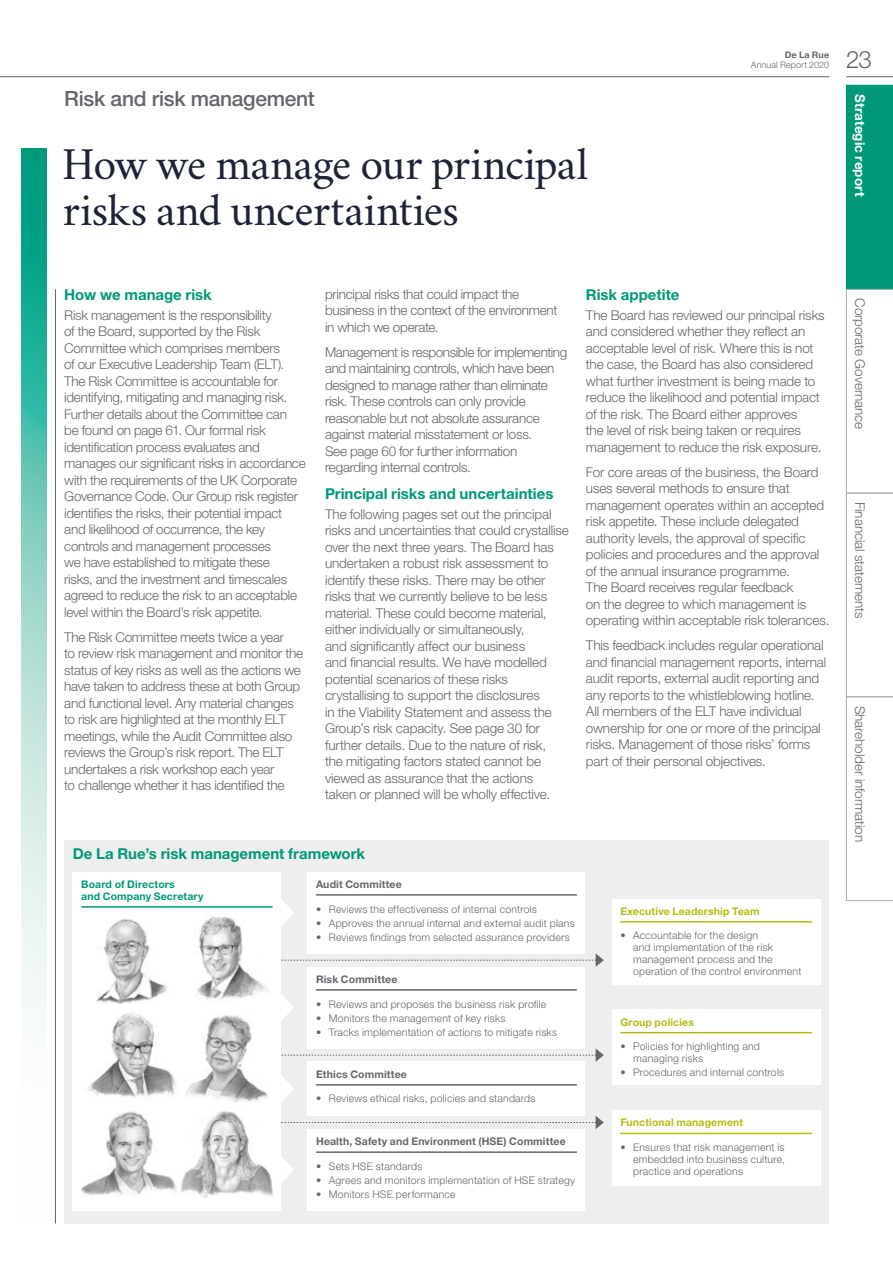
<style>
.page{position:relative;width:893px;height:1263px;background:#fff}
.page>*{position:absolute;margin:0;border:0;box-sizing:border-box;transform-origin:0 0}
.t1{font:45px/46.5px "Crimson";letter-spacing:-.01em;color:#1e2336}
.t2{font:300 24px "Helvetica Neue LT Std";color:#64666b}
.t3{font:500 21px "Helvetica Neue LT Std";letter-spacing:-.015em;color:#64666b}
.t4{font:700 15px "Helvetica Neue LT Std";color:#009978}
.t5{font:300 13.5px/16.5px "Helvetica Neue LT Std";letter-spacing:-.015em;color:#64666b}
.t6{font:700 13.5px "Helvetica Neue LT Std";letter-spacing:.005em;color:#fff}
.t7{font:300 10.5px/12px "Helvetica Neue LT Std";letter-spacing:.02em;color:#64666b}
.t8{font:700 10.5px "Helvetica Neue LT Std";letter-spacing:.01em;color:#64666b}
.t9{font:700 10.5px "Helvetica Neue LT Std";letter-spacing:.01em;color:#b5bc0d}
.t10{font:700 10.5px/12px "Helvetica Neue LT Std";letter-spacing:.015em;color:#009978}
.t11{font:300 9px "Helvetica Neue LT Std";letter-spacing:.01em;color:#64666b}
.t12{font:700 9px "Helvetica Neue LT Std";letter-spacing:.02em;color:#64666b}
</style>
<div class="page">
<div style="left:64px;top:840px;width:765px;height:383px;background:#efeeef"></div>
<div style="left:308px;top:872px;width:277px;height:81px;background:#fff"></div>
<hr style="left:316px;top:894px;width:261px;height:2px;background:#64666b">
<div style="left:73px;top:872px;width:208px;height:339px;background:#fff"></div>
<hr style="left:81px;top:906px;width:192px;height:2px;background:#009978">
<div style="left:612px;top:899px;width:209px;height:85px;background:#fff"></div>
<hr style="left:620px;top:921px;width:192px;height:1px;background:#b5bc0d">
<div style="left:612px;top:1009px;width:209px;height:76px;background:#fff"></div>
<hr style="left:620px;top:1032px;width:192px;height:1px;background:#b5bc0d">
<div style="left:612px;top:1110px;width:209px;height:76px;background:#fff"></div>
<hr style="left:620px;top:1133px;width:192px;height:1px;background:#b5bc0d">
<div style="left:308px;top:967px;width:277px;height:81px;background:#fff"></div>
<hr style="left:316px;top:989px;width:261px;height:1px;background:#64666b">
<div style="left:308px;top:1129px;width:277px;height:82px;background:#fff"></div>
<hr style="left:316px;top:1151px;width:261px;height:2px;background:#64666b">
<div style="left:308px;top:1062px;width:277px;height:54px;background:#fff"></div>
<hr style="left:316px;top:1084px;width:261px;height:1px;background:#64666b">
<img style="left:96px;top:916px;width:173px;height:88px">
<img style="left:181px;top:1111px;width:92px;height:86px">
<img style="left:88px;top:1013px;width:180px;height:89px">
<img style="left:81px;top:1111px;width:96px;height:84px">
<svg style="left:281px;top:900px;width:13px;height:26px"></svg>
<svg style="left:281px;top:995px;width:13px;height:26px"></svg>
<svg style="left:281px;top:1076px;width:12px;height:26px"></svg>
<svg style="left:281px;top:1157px;width:12px;height:26px"></svg>
<svg style="left:282px;top:953px;width:322px;height:14px"></svg>
<svg style="left:282px;top:1048px;width:322px;height:14px"></svg>
<svg style="left:282px;top:1116px;width:322px;height:13px"></svg>
<svg style="left:21px;top:149px;width:26px;height:861px"></svg>
<hr style="left:55px;top:289px;width:1px;height:934px;background:#64666b">
<hr style="left:846px;top:76px;width:47px;height:1px;background:#64666b">
<hr style="left:0;top:76px;width:829px;height:1px;background:#64666b">
<svg style="left:846px;top:85px;width:47px;height:816px"></svg>
<h3 class="t3" style="left:64px;top:86px;width:252px">Risk and risk management</h3>
<h1 class="t1" style="left:62px;top:138px;width:528px">How we manage our principal risks and uncertainties</h1>
<p class="t12" style="left:785px;top:49px;width:46px">De La Rue</p>
<p class="t11" style="left:751px;top:59px;width:80px">Annual Report 2020</p>
<h2 class="t2" style="left:846px;top:45px;width:27px">23</h2>
<p class="t6" style="left:868px;top:94px;width:104px;rotate:90deg">Strategic report</p>
<p class="t4" style="left:64px;top:285px;width:149px">How we manage risk</p>
<p class="t5" style="left:64px;top:306px;width:243px">Risk management is the responsibility<br>of the Board, supported by the Risk Committee which comprises members<br>of our Executive Leadership Team (ELT).<br>The Risk Committee is accountable for identifying, mitigating and managing risk.<br>Further details about the Committee can<br>be found on page 61. Our formal risk identification process evaluates and manages our significant risks in accordance with the requirements of the UK Corporate Governance Code. Our Group risk register identifies the risks, their potential impact and likelihood of occurrence, the key controls and management processes<br>we have established to mitigate these<br>risks, and the investment and timescales agreed to reduce the risk to an acceptable level within the Board’s risk appetite.</p>
<p class="t5" style="left:64px;top:628px;width:240px">The Risk Committee meets twice a year<br>to review risk management and monitor the status of key risks as well as the actions we have taken to address these at both Group and functional level. Any material changes to risk are highlighted at the monthly ELT meetings, while the Audit Committee also reviews the Group’s risk report. The ELT undertakes a risk workshop each year<br>to challenge whether it has identified the</p>
<p class="t5" style="left:325px;top:285px;width:234px">principal risks that could impact the business in the context of the environment in which we operate.</p>
<p class="t5" style="left:325px;top:343px;width:244px">Management is responsible for implementing and maintaining controls, which have been designed to manage rather than eliminate risk. These controls can only provide reasonable but not absolute assurance against material misstatement or loss.<br>See page 60 for further information regarding internal controls.</p>
<p class="t4" style="left:325px;top:484px;width:230px">Principal risks and uncertainties</p>
<p class="t5" style="left:325px;top:505px;width:245px">The following pages set out the principal risks and uncertainties that could crystallise over the next three years. The Board has undertaken a robust risk assessment to identify these risks. There may be other risks that we currently believe to be less material. These could become material, either individually or simultaneously,<br>and significantly affect our business<br>and financial results. We have modelled potential scenarios of these risks crystallising to support the disclosures<br>in the Viability Statement and assess the Group’s risk capacity. See page 30 for further details. Due to the nature of risk,<br>the mitigating factors stated cannot be viewed as assurance that the actions<br>taken or planned will be wholly effective.</p>
<p class="t4" style="left:586px;top:285px;width:95px">Risk appetite</p>
<p class="t5" style="left:586px;top:306px;width:240px">The Board has reviewed our principal risks and considered whether they reflect an acceptable level of risk. Where this is not the case, the Board has also considered what further investment is being made to reduce the likelihood and potential impact of the risk. The Board either approves<br>the level of risk being taken or requires management to reduce the risk exposure.</p>
<p class="t5" style="left:586px;top:463px;width:245px">For core areas of the business, the Board uses several methods to ensure that management operates within an accepted risk appetite. These include delegated authority levels, the approval of specific policies and procedures and the approval of the annual insurance programme.<br>The Board receives regular feedback<br>on the degree to which management is operating within acceptable risk tolerances.</p>
<p class="t5" style="left:586px;top:637px;width:242px">This feedback includes regular operational and financial management reports, internal audit reports, external audit reporting and any reports to the whistleblowing hotline.<br>All members of the ELT have individual ownership for one or more of the principal risks. Management of those risks’ forms part of their personal objectives.</p>
<p class="t4" style="left:73px;top:844px;width:294px">De La Rue’s risk management framework</p>
<p class="t8" style="left:316px;top:877px;width:87px">Audit Committee</p>
<p class="t7" style="left:316px;top:902px;width:222px">• Reviews the effectiveness of internal controls</p>
<p class="t7" style="left:316px;top:917px;width:260px">• Approves the annual internal and external audit plans</p>
<p class="t7" style="left:316px;top:931px;width:255px">• Reviews findings from selected assurance providers</p>
<p class="t10" style="left:81px;top:878px;width:124px">Board of Directors<br>and Company Secretary</p>
<p class="t8" style="left:316px;top:972px;width:83px">Risk Committee</p>
<p class="t7" style="left:316px;top:997px;width:232px">• Reviews and proposes the business risk profile</p>
<p class="t7" style="left:316px;top:1012px;width:191px">• Monitors the management of key risks</p>
<p class="t7" style="left:316px;top:1026px;width:242px">• Tracks implementation of actions to mitigate risks</p>
<p class="t8" style="left:316px;top:1067px;width:92px">Ethics Committee</p>
<p class="t7" style="left:316px;top:1092px;width:221px">• Reviews ethical risks, policies and standards</p>
<p class="t8" style="left:316px;top:1135px;width:251px">Health, Safety and Environment (HSE) Committee</p>
<p class="t7" style="left:316px;top:1160px;width:108px">• Sets HSE standards</p>
<p class="t7" style="left:316px;top:1174px;width:260px">• Agrees and monitors implementation of HSE strategy</p>
<p class="t7" style="left:316px;top:1188px;width:141px">• Monitors HSE performance</p>
<p class="t9" style="left:620px;top:904px;width:141px">Executive Leadership Team</p>
<p class="t7" style="left:633px;top:929px;width:170px;text-indent:-13px">• Accountable for the design<br>and implementation of the risk management process and the operation of the control environment</p>
<p class="t9" style="left:620px;top:1015px;width:75px">Group policies</p>
<p class="t7" style="left:633px;top:1040px;width:128px;text-indent:-13px">• Policies for highlighting and managing risks</p>
<p class="t7" style="left:620px;top:1066px;width:165px">• Procedures and internal controls</p>
<p class="t9" style="left:620px;top:1116px;width:124px">Functional management</p>
<p class="t7" style="left:633px;top:1141px;width:154px;text-align:justify;text-indent:-13px">• Ensures that risk management is embedded into business culture, practice and operations</p>
<p class="t5" style="left:868px;top:298px;width:133px;rotate:90deg">Corporate Governance</p>
<p class="t5" style="left:868px;top:502px;width:118px;rotate:90deg">Financial statements</p>
<p class="t5" style="left:868px;top:705px;width:138px;rotate:90deg">Shareholder information</p>
</div>
